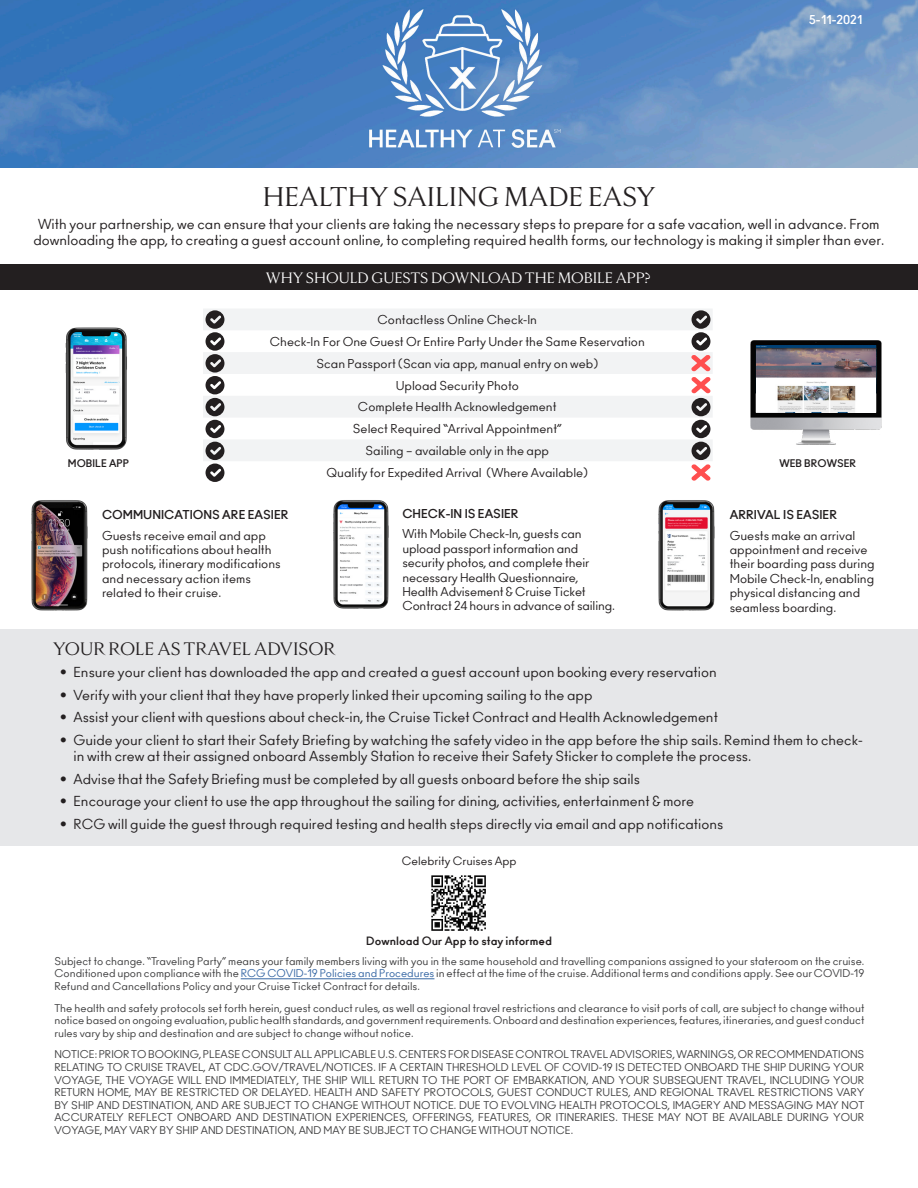
<style>
.page{position:relative;width:918px;height:1188px;background:#fff}
.page>*{position:absolute;margin:0;border:0;box-sizing:border-box;transform-origin:0 0}
.t1{font:300 27px "Empirica Head";color:#231f20}
.t2{font:300 18px "Empirica Head";color:#231f20}
.t3{font:300 15px "Empirica Head";color:#fff}
.t4{font:13.5px/16.2px "Ano";color:#231f20;text-align:center}
.t5{font:12px/14.4px "Ano";color:#231f20}
.t6{font:700 12px "Ano";color:#231f20}
.t7{font:700 12px "Ano";color:#fff}
.t8{font:700 11.25px "Ano";color:#231f20}
.t9{font:11.25px "Ano";color:#231f20}
.t10{font:10.5px/12.6px "Ano";color:#3e3e3f;text-align:justify}
.t11{font:700 10.35px "Ano";color:#231f20}
.s1{color:#3667a4}
</style>
<div class="page">
<div style="left:0;top:629px;width:918px;height:217px;background:#e6e7e9"></div>
<img style="left:431px;top:875px;width:55px;height:56px">
<hr style="left:241px;top:979px;width:193px;height:1px;background:#3667a4">
<img style="left:0;top:0;width:918px;height:168px">
<div style="left:0;top:265px;width:918px;height:25px;background:#231f20"></div>
<svg style="left:203px;top:309px;width:509px;height:152px;fill:#f2f3f4"></svg>
<img style="left:65px;top:327px;width:62px;height:123px">
<img style="left:750px;top:340px;width:132px;height:105px">
<img style="left:31px;top:500px;width:57px;height:111px">
<img style="left:658px;top:500px;width:57px;height:111px">
<img style="left:333px;top:500px;width:56px;height:109px">
<svg style="left:691px;top:310px;width:20px;height:61px"></svg>
<svg style="left:691px;top:377px;width:20px;height:104px"></svg>
<svg style="left:206px;top:310px;width:18px;height:172px"></svg>
<img style="left:757px;top:345px;width:119px;height:68px">
<p class="t7" style="left:809px;top:12px;width:55px">5-11-2021</p>
<p class="t1" style="left:263px;top:179px;width:394px">HEALTHY SAILING MADE EASY</p>
<p class="t4" style="left:33px;top:216px;width:852px">With your partnership, we can ensure that your clients are taking the necessary steps to prepare for a safe vacation, well in advance. From downloading the app, to creating a guest account online, to completing required health forms, our technology is making it simpler than ever.</p>
<p class="t3" style="left:266px;top:268px;width:386px">WHY SHOULD GUESTS DOWNLOAD THE MOBILE APP?</p>
<p class="t5" style="left:378px;top:313px;width:161px">Contactless Online Check-In</p>
<p class="t5" style="left:270px;top:335px;width:377px">Check-In For One Guest Or Entire Party Under the Same Reservation</p>
<p class="t5" style="left:317px;top:356px;width:283px">Scan Passport (Scan via app, manual entry on web)</p>
<p class="t5" style="left:396px;top:378px;width:125px">Upload Security Photo</p>
<p class="t5" style="left:358px;top:400px;width:200px">Complete Health Acknowledgement</p>
<p class="t5" style="left:353px;top:422px;width:210px">Select Required “Arrival Appointment”</p>
<p class="t5" style="left:366px;top:444px;width:185px">Sailing – available only in the app</p>
<p class="t5" style="left:327px;top:466px;width:263px">Qualify for Expedited Arrival (Where Available)</p>
<p class="t11" style="left:68px;top:457px;width:63px">MOBILE APP</p>
<p class="t11" style="left:780px;top:457px;width:78px">WEB BROWSER</p>
<p class="t6" style="left:102px;top:507px;width:188px">COMMUNICATIONS ARE EASIER</p>
<p class="t5" style="left:102px;top:528px;width:180px">Guests receive email and app push notifications about health protocols, itinerary modifications and necessary action items related to their cruise.</p>
<p class="t6" style="left:402px;top:506px;width:118px">CHECK-IN IS EASIER</p>
<p class="t5" style="left:402px;top:527px;width:214px">With Mobile Check-In, guests can upload passport information and security photos, and complete their necessary Health Questionnaire, Health Advisement &amp; Cruise Ticket Contract 24 hours in advance of sailing.</p>
<p class="t6" style="left:730px;top:507px;width:109px">ARRIVAL IS EASIER</p>
<p class="t5" style="left:730px;top:528px;width:146px">Guests make an arrival appointment and receive their boarding pass during<br>Mobile Check-In, enabling physical distancing and seamless boarding.</p>
<p class="t2" style="left:53px;top:637px;width:284px">YOUR ROLE AS TRAVEL ADVISOR</p>
<p class="t4" style="left:60px;top:665px;width:658px">• Ensure your client has downloaded the app and created a guest account upon booking every reservation</p>
<p class="t4" style="left:60px;top:687px;width:534px">• Verify with your client that they have properly linked their upcoming sailing to the app</p>
<p class="t4" style="left:60px;top:710px;width:660px">• Assist your client with questions about check-in, the Cruise Ticket Contract and Health Acknowledgement</p>
<p class="t4" style="left:74px;top:732px;width:791px;text-align:left;text-indent:-14px">• Guide your client to start their Safety Briefing by watching the safety video in the app before the ship sails. Remind them to check&shy;in with crew at their assigned onboard Assembly Station to receive their Safety Sticker to complete the process.</p>
<p class="t4" style="left:60px;top:771px;width:582px">• Advise that the Safety Briefing must be completed by all guests onboard before the ship sails</p>
<p class="t4" style="left:60px;top:793px;width:636px">• Encourage your client to use the app throughout the sailing for dining, activities, entertainment &amp; more</p>
<p class="t4" style="left:60px;top:816px;width:665px">• RCG will guide the guest through required testing and health steps directly via email and app notifications</p>
<p class="t9" style="left:402px;top:854px;width:116px">Celebrity Cruises App</p>
<p class="t8" style="left:366px;top:934px;width:187px">Download Our App to stay informed</p>
<p class="t10" style="left:54px;top:955px;width:812px">Subject to change. “Traveling Party” means your family members living with you in the same household and travelling companions assigned to your stateroom on the cruise.<br>Conditioned upon compliance with the <span class="s1">RCG COVID-19 Policies and Procedures</span> in effect at the time of the cruise. Additional terms and conditions apply. See our COVID-19<br>Refund and Cancellations Policy and your Cruise Ticket Contract for details.</p>
<p class="t10" style="left:54px;top:1002px;width:812px">The health and safety protocols set forth herein, guest conduct rules, as well as regional travel restrictions and clearance to visit ports of call, are subject to change without notice based on ongoing evaluation, public health standards, and government requirements. Onboard and destination experiences, features, itineraries, and guest conduct rules vary by ship and destination and are subject to change without notice.</p>
<p class="t10" style="left:54px;top:1048px;width:812px">NOTICE: PRIOR TO BOOKING, PLEASE CONSULT ALL APPLICABLE U.S. CENTERS FOR DISEASE CONTROL TRAVEL ADVISORIES, WARNINGS, OR RECOMMENDATIONS RELATING TO CRUISE TRAVEL, AT CDC.GOV/TRAVEL/NOTICES. IF A CERTAIN THRESHOLD LEVEL OF COVID-19 IS DETECTED ONBOARD THE SHIP DURING YOUR VOYAGE, THE VOYAGE WILL END IMMEDIATELY, THE SHIP WILL RETURN TO THE PORT OF EMBARKATION, AND YOUR SUBSEQUENT TRAVEL, INCLUDING YOUR RETURN HOME, MAY BE RESTRICTED OR DELAYED. HEALTH AND SAFETY PROTOCOLS, GUEST CONDUCT RULES, AND REGIONAL TRAVEL RESTRICTIONS VARY BY SHIP AND DESTINATION, AND ARE SUBJECT TO CHANGE WITHOUT NOTICE. DUE TO EVOLVING HEALTH PROTOCOLS, IMAGERY AND MESSAGING MAY NOT ACCURATELY REFLECT ONBOARD AND DESTINATION EXPERIENCES, OFFERINGS, FEATURES, OR ITINERARIES. THESE MAY NOT BE AVAILABLE DURING YOUR VOYAGE, MAY VARY BY SHIP AND DESTINATION, AND MAY BE SUBJECT TO CHANGE WITHOUT NOTICE.</p>
</div>
